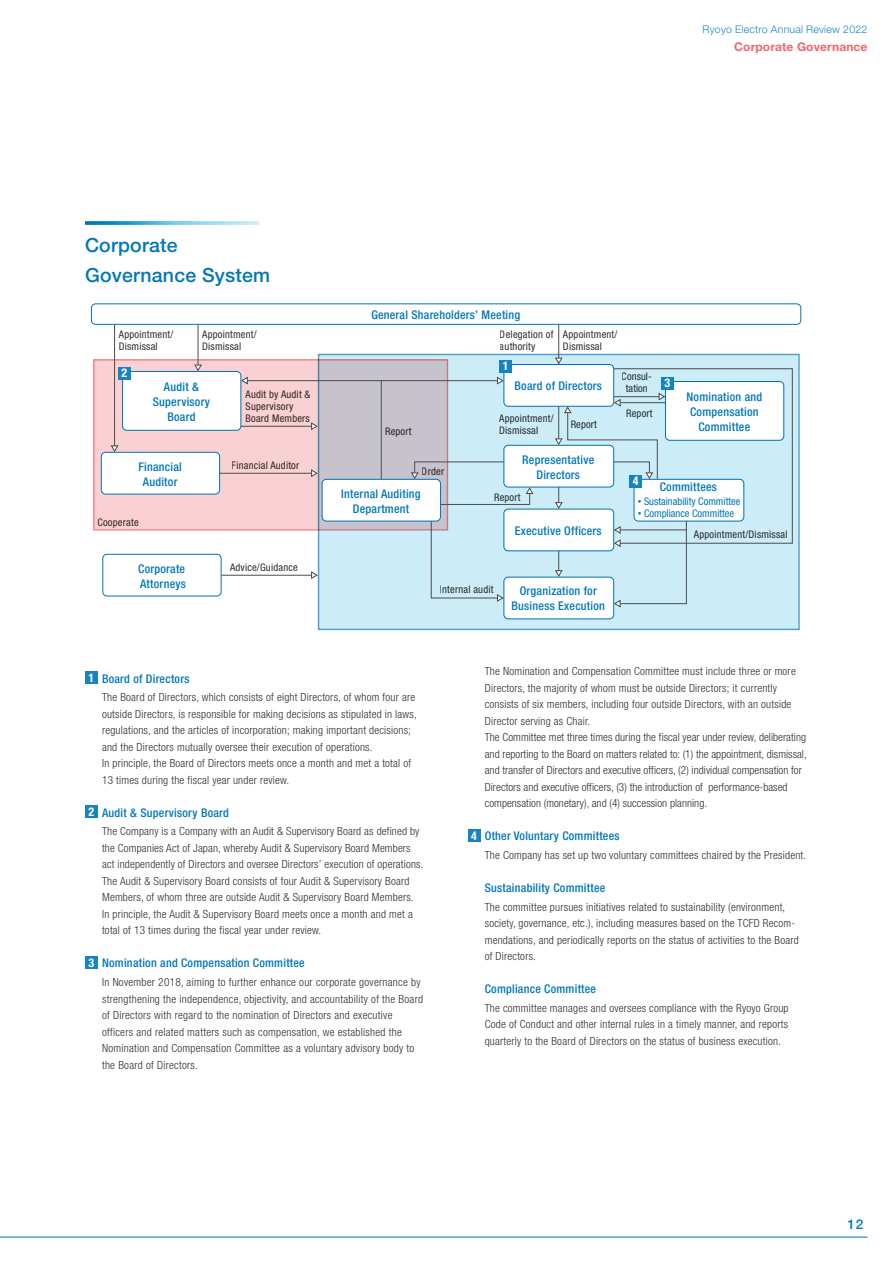
<style>
.page{position:relative;width:893px;height:1263px;background:#fff}
.page>*{position:absolute;margin:0;border:0;box-sizing:border-box;transform-origin:0 0}
.t1{font:500 19.5px/30px "Helvetica Neue LT Std";letter-spacing:.01em;color:#0077b7}
.t2{font:500 13.5px "Helvetica Neue LT Std";color:#0077b7}
.t3{font:500 condensed 12px/15px "Helvetica Neue LT Std";letter-spacing:.02em;color:#0077b7;text-align:center}
.t4{font:700 12px "Helvetica Neue LT Std";letter-spacing:.01em;color:#f1666a}
.t5{font:700 condensed 12px "Helvetica Neue LT Std";color:#fff}
.t6{font:300 condensed 11.25px/16.5px "Helvetica Neue LT Std";letter-spacing:.02em;color:#312f30}
.t7{font:condensed 10.5px/12px "Helvetica Neue LT Std";letter-spacing:.02em;color:#312f30}
.t8{font:condensed 10.5px "Helvetica Neue LT Std";color:#0077b7}
.t9{font:300 10.5px "Helvetica Neue LT Std";letter-spacing:.02em;color:#1684c0}
.t10{font:condensed 10.5px/12px "Helvetica Neue LT Std";color:#312f30;text-align:center}
.s1{font-size:7.5px}
.s2{font-weight:700;color:#fff}
</style>
<div class="page">
<svg style="left:85px;top:221px;width:174px;height:4px"></svg>
<div style="left:85px;top:671px;width:13px;height:13px;background:#1684c0"></div>
<div style="left:85px;top:805px;width:13px;height:13px;background:#1684c0"></div>
<div style="left:85px;top:956px;width:13px;height:13px;background:#1684c0"></div>
<div style="left:468px;top:829px;width:12px;height:13px;background:#1684c0"></div>
<div style="left:319px;top:354px;width:480px;height:275px;background:#ccedf8"></div>
<svg style="left:94px;top:360px;width:354px;height:170px;fill:#fad1d2"></svg>
<hr style="left:381px;top:381px;width:1px;height:99px;background:#4b4c4d">
<hr style="left:198px;top:315px;width:1px;height:54px;background:#4b4c4d">
<svg style="left:194px;top:364px;width:8px;height:7px"></svg>
<hr style="left:231px;top:426px;width:84px;height:1px;background:#4b4c4d">
<svg style="left:311px;top:422px;width:7px;height:8px"></svg>
<hr style="left:244px;top:380px;width:257px;height:1px;background:#4b4c4d">
<svg style="left:496px;top:376px;width:7px;height:9px"></svg>
<hr style="left:206px;top:473px;width:109px;height:1px;background:#4b4c4d">
<svg style="left:311px;top:469px;width:7px;height:8px"></svg>
<hr style="left:114px;top:317px;width:1px;height:132px;background:#4b4c4d">
<svg style="left:111px;top:445px;width:8px;height:7px"></svg>
<hr style="left:206px;top:575px;width:109px;height:1px;background:#4b4c4d">
<svg style="left:311px;top:571px;width:7px;height:8px"></svg>
<div style="left:123px;top:371px;width:118px;height:59px;background:#fff;border-radius:4px"></div>
<div style="left:122px;top:371px;width:119px;height:60px;border:1px solid #0072b4;border-radius:4px"></div>
<div style="left:101px;top:452px;width:119px;height:42px;background:#fff;border-radius:4px"></div>
<div style="left:101px;top:452px;width:119px;height:42px;border:1px solid #0072b4;border-radius:4px"></div>
<div style="left:103px;top:554px;width:118px;height:42px;background:#fff;border-radius:4px"></div>
<div style="left:102px;top:554px;width:119px;height:42px;border:1px solid #0072b4;border-radius:4px"></div>
<svg style="left:411px;top:461px;width:123px;height:141px"></svg>
<hr style="left:558px;top:315px;width:1px;height:47px;background:#4b4c4d">
<svg style="left:555px;top:357px;width:238px;height:251px"></svg>
<div style="left:322px;top:479px;width:118px;height:42px;background:#fff;border-radius:4px"></div>
<div style="left:322px;top:479px;width:119px;height:42px;border:1px solid #0072b4;border-radius:4px"></div>
<div style="left:504px;top:364px;width:110px;height:42px;background:#fff;border-radius:4px"></div>
<div style="left:503px;top:364px;width:111px;height:43px;border:1px solid #0072b4;border-radius:4px"></div>
<div style="left:504px;top:509px;width:110px;height:42px;background:#fff;border-radius:4px"></div>
<div style="left:503px;top:509px;width:111px;height:42px;border:1px solid #0072b4;border-radius:4px"></div>
<div style="left:634px;top:479px;width:110px;height:42px;background:#fff;border-radius:4px"></div>
<div style="left:634px;top:479px;width:110px;height:42px;border:1px solid #0072b4;border-radius:4px"></div>
<div style="left:504px;top:445px;width:110px;height:42px;background:#fff;border-radius:4px"></div>
<div style="left:503px;top:445px;width:111px;height:42px;border:1px solid #0072b4;border-radius:4px"></div>
<div style="left:504px;top:577px;width:110px;height:42px;background:#fff;border-radius:4px"></div>
<div style="left:503px;top:577px;width:111px;height:42px;border:1px solid #0072b4;border-radius:4px"></div>
<div style="left:91px;top:303px;width:710px;height:22px;border:1px solid #0072b4;border-radius:4px"></div>
<div style="left:499px;top:360px;width:13px;height:13px;background:#1684c0"></div>
<div style="left:661px;top:377px;width:13px;height:13px;background:#1684c0"></div>
<div style="left:629px;top:475px;width:13px;height:12px;background:#1684c0"></div>
<div style="left:118px;top:367px;width:13px;height:13px;background:#1684c0"></div>
<svg style="left:240px;top:376px;width:8px;height:9px"></svg>
<hr style="left:0;top:1237px;width:867px;height:1px;background:#0072b4">
<p class="t9" style="left:702px;top:23px;width:167px">Ryoyo Electro Annual Review 2022</p>
<p class="t4" style="left:734px;top:40px;width:135px">Corporate Governance</p>
<h1 class="t1" style="left:85px;top:230px;width:187px">Corporate<br>Governance System</h1>
<p class="t7" style="left:119px;top:328px;width:56px">Appointment/<br>Dismissal</p>
<p class="t3" style="left:153px;top:379px;width:59px">Audit &amp;<br>Supervisory<br>Board</p>
<p class="t7" style="left:202px;top:328px;width:56px">Appointment/<br>Dismissal</p>
<p class="t5" style="left:121px;top:366px;width:7px">2</p>
<p class="t7" style="left:246px;top:388px;width:66px">Audit by Audit &amp;<br>Supervisory<br>Board Members</p>
<p class="t7" style="left:232px;top:459px;width:69px">Financial Auditor</p>
<p class="t3" style="left:138px;top:459px;width:45px">Financial<br>Auditor</p>
<p class="t7" style="left:97px;top:516px;width:43px">Cooperate</p>
<p class="t3" style="left:138px;top:561px;width:49px;text-align:left">Corporate<br>Attorneys</p>
<p class="t7" style="left:230px;top:561px;width:69px">Advice/Guidance</p>
<p class="t3" style="left:371px;top:307px;width:150px">General Shareholders’ Meeting</p>
<p class="t7" style="left:500px;top:328px;width:55px">Delegation of authority</p>
<p class="t7" style="left:563px;top:328px;width:56px">Appointment/<br>Dismissal</p>
<p class="t7" style="left:385px;top:425px;width:28px">Report</p>
<p class="t7" style="left:422px;top:465px;width:24px">Order</p>
<p class="t3" style="left:341px;top:486px;width:81px">Internal Auditing<br>Department</p>
<p class="t5" style="left:503px;top:359px;width:7px">1</p>
<p class="t3" style="left:514px;top:378px;width:89px">Board of Directors</p>
<p class="t7" style="left:499px;top:412px;width:56px">Appointment/<br>Dismissal</p>
<p class="t7" style="left:570px;top:418px;width:28px">Report</p>
<p class="t3" style="left:522px;top:452px;width:74px">Representative<br>Directors</p>
<p class="t7" style="left:494px;top:491px;width:28px">Report</p>
<p class="t3" style="left:515px;top:523px;width:88px">Executive Officers</p>
<p class="t10" style="left:622px;top:371px;width:31px">Consul&shy;tation</p>
<p class="t7" style="left:626px;top:407px;width:28px">Report</p>
<p class="t5" style="left:664px;top:376px;width:7px">3</p>
<p class="t3" style="left:686px;top:389px;width:77px">Nomination and<br>Compensation<br>Committee</p>
<p class="t5" style="left:633px;top:474px;width:7px">4</p>
<p class="t3" style="left:660px;top:479px;width:59px">Committees</p>
<p class="t8" style="left:638px;top:495px;width:104px"><span class="s1">•</span> Sustainability Committee</p>
<p class="t8" style="left:638px;top:507px;width:98px"><span class="s1">•</span> Compliance Committee</p>
<p class="t7" style="left:694px;top:529px;width:95px">Appointment/Dismissal</p>
<p class="t7" style="left:440px;top:583px;width:55px">Internal audit</p>
<p class="t3" style="left:512px;top:584px;width:95px">Organization for<br>Business Execution</p>
<p class="t3" style="left:89px;top:671px;width:102px"><span class="s2">1</span> Board of Directors</p>
<p class="t6" style="left:102px;top:689px;width:316px">The Board of Directors, which consists of eight Directors, of whom four are outside Directors, is responsible for making decisions as stipulated in laws, regulations, and the articles of incorporation; making important decisions; and the Directors mutually oversee their execution of operations.<br>In principle, the Board of Directors meets once a month and met a total of 13 times during the fiscal year under review.</p>
<p class="t3" style="left:89px;top:805px;width:142px"><span class="s2">2</span> Audit &amp; Supervisory Board</p>
<p class="t6" style="left:102px;top:823px;width:323px">The Company is a Company with an Audit &amp; Supervisory Board as defined by the Companies Act of Japan, whereby Audit &amp; Supervisory Board Members act independently of Directors and oversee Directors’ execution of operations.<br>The Audit &amp; Supervisory Board consists of four Audit &amp; Supervisory Board Members, of whom three are outside Audit &amp; Supervisory Board Members.<br>In principle, the Audit &amp; Supervisory Board meets once a month and met a total of 13 times during the fiscal year under review.</p>
<p class="t3" style="left:89px;top:955px;width:218px"><span class="s2">3</span> Nomination and Compensation Committee</p>
<p class="t6" style="left:102px;top:974px;width:323px">In November 2018, aiming to further enhance our corporate governance by strengthening the independence, objectivity, and accountability of the Board of Directors with regard to the nomination of Directors and executive officers and related matters such as compensation, we established the Nomination and Compensation Committee as a voluntary advisory body to the Board of Directors.</p>
<p class="t6" style="left:485px;top:663px;width:323px">The Nomination and Compensation Committee must include three or more Directors, the majority of whom must be outside Directors; it currently consists of six members, including four outside Directors, with an outside Director serving as Chair.<br>The Committee met three times during the fiscal year under review, deliberating and reporting to the Board on matters related to: (1) the appointment, dismissal, and transfer of Directors and executive officers, (2) individual compensation for Directors and executive officers, (3) the introduction of performance-based compensation (monetary), and (4) succession planning.</p>
<p class="t3" style="left:471px;top:828px;width:150px"><span class="s2">4</span> Other Voluntary Committees</p>
<p class="t6" style="left:485px;top:847px;width:323px">The Company has set up two voluntary committees chaired by the President.</p>
<p class="t3" style="left:485px;top:880px;width:122px">Sustainability Committee</p>
<p class="t6" style="left:485px;top:898px;width:315px">The committee pursues initiatives related to sustainability (environment, society, governance, etc.), including measures based on the TCFD Recom&shy;mendations, and periodically reports on the status of activities to the Board of Directors.</p>
<p class="t3" style="left:485px;top:981px;width:113px">Compliance Committee</p>
<p class="t6" style="left:485px;top:999px;width:305px;text-align:justify">The committee manages and oversees compliance with the Ryoyo Group Code of Conduct and other internal rules in a timely manner, and reports quarterly to the Board of Directors on the status of business execution.</p>
<p class="t2" style="left:847px;top:1216px;width:17px">12</p>
</div>
